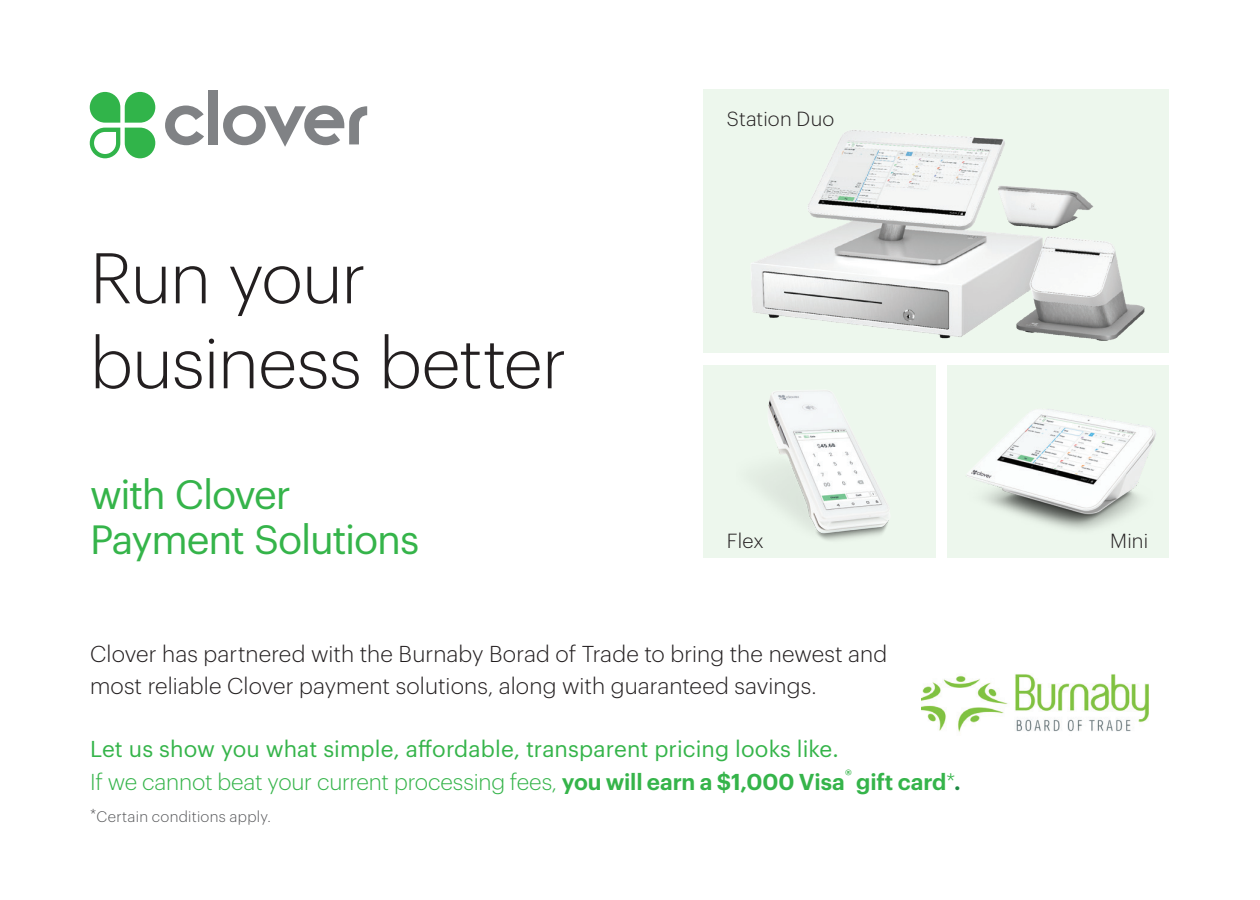
<style>
.page{position:relative;width:1260px;height:900px;background:#fff}
.page>*{position:absolute;margin:0;border:0;box-sizing:border-box;transform-origin:0 0}
.t1{font:300 70px/85px "Graphik";letter-spacing:-.01em;color:#231f20}
.t2{font:40px/45px "Graphik";letter-spacing:-.03em;color:#35b44a}
.t3{font:300 22.5px/32.5px "Graphik";letter-spacing:.005em;color:#231f20}
.t4{font:22.5px/32.5px "Graphik";letter-spacing:.005em;color:#35b44a}
.t5{font:600 22.5px "Graphik";letter-spacing:-.005em;color:#35b44a}
.t6{font:300 20px "Graphik";letter-spacing:.01em;color:#231f20}
.t7{font:300 15px "Graphik";letter-spacing:.025em;color:#57585a}
.t8{font:600 13px "Graphik";color:#35b44a}
.s1{font-weight:300}
.s2{font-weight:600}
.s3{color:#1c8942}
</style>
<div class="page">
<svg style="left:165px;top:106px;width:39px;height:39px"></svg>
<div style="left:208px;top:90px;width:10px;height:54px;background:#808285"></div>
<svg style="left:223px;top:106px;width:144px;height:41px"></svg>
<svg style="left:90px;top:92px;width:65px;height:66px"></svg>
<div style="left:703px;top:89px;width:466px;height:264px;background:#edf7ed"></div>
<div style="left:703px;top:365px;width:233px;height:193px;background:#edf7ed"></div>
<div style="left:947px;top:365px;width:222px;height:193px;background:#edf7ed"></div>
<img style="left:751px;top:130px;width:394px;height:211px">
<img style="left:758px;top:391px;width:131px;height:150px">
<img style="left:966px;top:409px;width:190px;height:121px">
<img style="left:922px;top:674px;width:227px;height:58px">
<h1 class="t1" style="left:90px;top:230px;width:478px">Run your business better</h1>
<h2 class="t2" style="left:90px;top:469px;width:331px">with Clover<br>Payment Solutions</h2>
<p class="t6" style="left:727px;top:104px;width:109px">Station Duo</p>
<p class="t6" style="left:727px;top:527px;width:38px">Flex</p>
<p class="t6" style="left:1110px;top:527px;width:40px">Mini</p>
<p class="t3" style="left:90px;top:636px;width:799px">Clover has partnered with the Burnaby Borad of Trade to bring the newest and most reliable Clover payment solutions, along with guaranteed savings.</p>
<p class="t4" style="left:90px;top:731px;width:756px">Let us show you what simple, affordable, transparent pricing looks like.<br><span class="s1">If we cannot beat your current processing fees,</span> <span class="s2">you will earn a $1,000 Visa</span></p>
<p class="t8" style="left:845px;top:765px;width:8px">®</p>
<p class="t5" style="left:856px;top:764px;width:106px">gift card<span class="s1">*</span><span class="s3">.</span></p>
<p class="t7" style="left:90px;top:806px;width:182px">*Certain conditions apply.</p>
</div>
